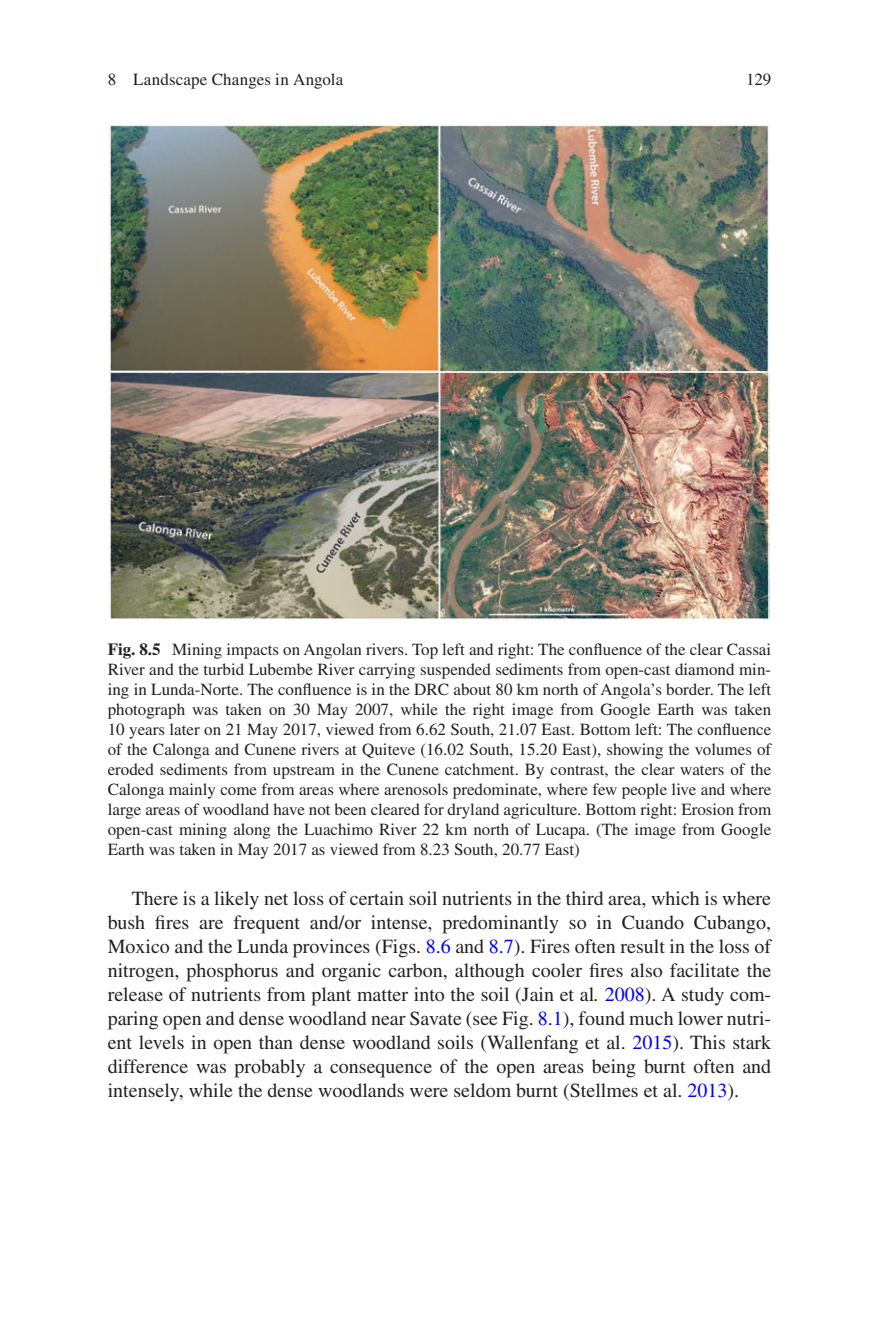
<style>
.page{position:relative;width:879px;height:1333px;background:#fff}
.page>*{position:absolute;margin:0;border:0;box-sizing:border-box;transform-origin:0 0}
.t1{font:20px/24px "Sswwrc Times LT Std";color:#231f20;text-align:justify}
.t2{font:17px/20px "Sswwrc Times LT Std";color:#231f20;text-align:justify}
.t3{font:17px "Tjksyk Times LT Std";letter-spacing:.005em;color:#231f20}
.s1{font-family:"Ntrrbd Times LT Std";font-weight:700}
.s2{color:#00f}
.s3{font-family:"Gjnkhk Times LT Std";font-style:italic}
</style>
<div class="page">
<img style="left:109px;top:124px;width:660px;height:495px">
<p class="t3" style="left:108px;top:70px;width:237px">8 Landscape Changes in Angola</p>
<p class="t2" style="left:746px;top:69px;width:27px">129</p>
<p class="t2" style="left:108px;top:639px;width:665px"><span class="s1">Fig. 8.5</span> Mining impacts on Angolan rivers. Top left and right: The confluence of the clear Cassai River and the turbid Lubembe River carrying suspended sediments from open-cast diamond min&shy;ing in Lunda-Norte. The confluence is in the DRC about 80 km north of Angola’s border. The left photograph was taken on 30 May 2007, while the right image from Google Earth was taken 10 years later on 21 May 2017, viewed from 6.62 South, 21.07 East. Bottom left: The confluence of the Calonga and Cunene rivers at Quiteve (16.02 South, 15.20 East), showing the volumes of eroded sediments from upstream in the Cunene catchment. By contrast, the clear waters of the Calonga mainly come from areas where arenosols predominate, where few people live and where large areas of woodland have not been cleared for dryland agriculture. Bottom right: Erosion from open-cast mining along the Luachimo River 22 km north of Lucapa. (The image from Google Earth was taken in May 2017 as viewed from 8.23 South, 20.77 East)</p>
<p class="t1" style="left:108px;top:886px;width:665px;text-indent:24px">There is a likely net loss of certain soil nutrients in the third area, which is where bush fires are frequent and/or intense, predominantly so in Cuando Cubango, Moxico and the Lunda provinces (Figs. <span class="s2">8.6</span> and <span class="s2">8.7</span>). Fires often result in the loss of nitrogen, phosphorus and organic carbon, although cooler fires also facilitate the release of nutrients from plant matter into the soil (Jain et al<span class="s3">.</span> <span class="s2">2008</span>). A study com&shy;paring open and dense woodland near Savate (see Fig. <span class="s2">8.1</span>), found much lower nutri&shy;ent levels in open than dense woodland soils (Wallenfang et al. <span class="s2">2015</span>). This stark difference was probably a consequence of the open areas being burnt often and intensely, while the dense woodlands were seldom burnt (Stellmes et al. <span class="s2">2013</span>).</p>
</div>
